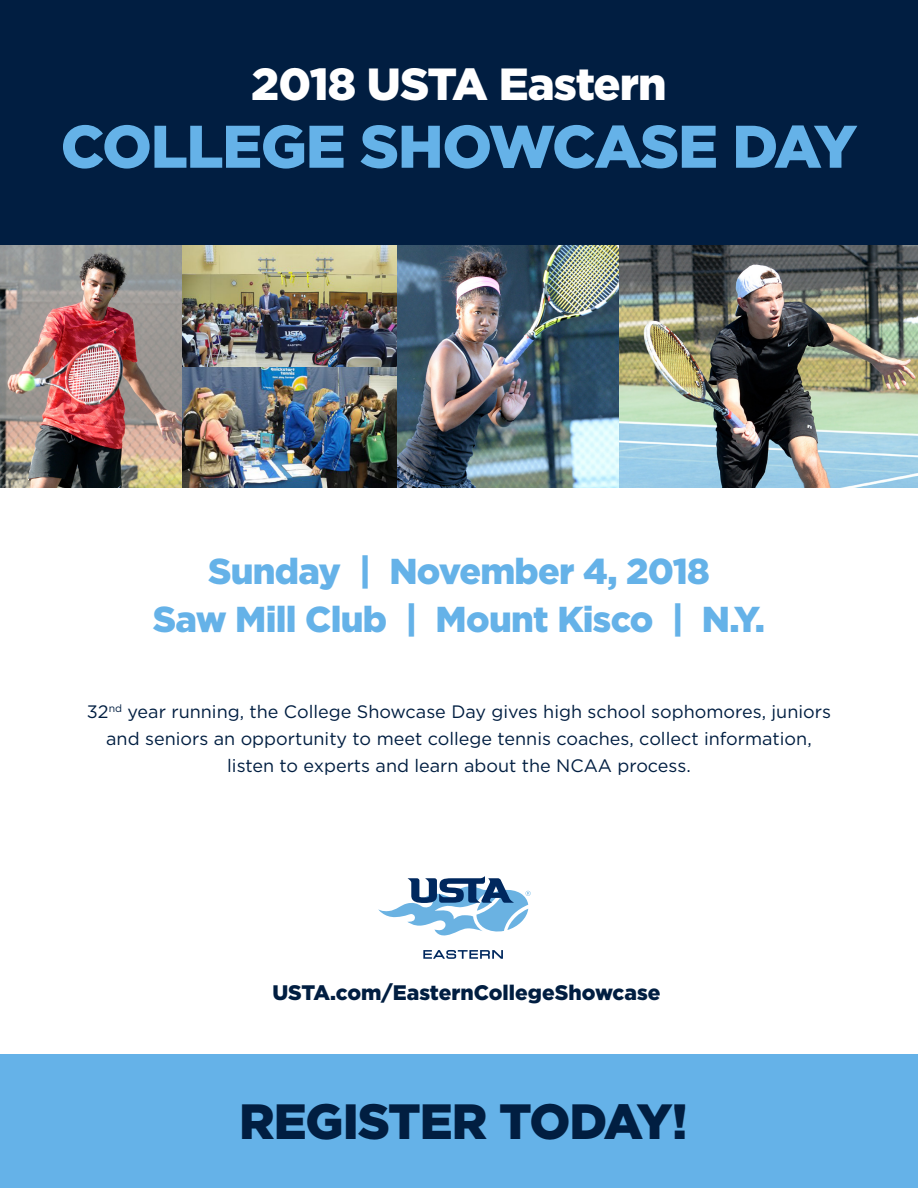
<style>
.page{position:relative;width:918px;height:1188px;background:#fff}
.page>*{position:absolute;margin:0;border:0;box-sizing:border-box;transform-origin:0 0}
.t1{font:900 60px "Gotham";letter-spacing:-.025em;color:#65b2e8}
.t2{font:900 49.5px "Gotham";letter-spacing:-.02em;color:#011e41}
.t3{font:900 45px "Gotham";letter-spacing:-.02em;color:#fff}
.t4{font:900 36px/48px "Gotham";letter-spacing:-.02em;color:#65b2e8;text-align:center}
.t5{font:900 21px "Gotham";color:#011e41}
.t6{font:18px/27px "Gotham";color:#011e41;text-align:center}
</style>
<div class="page">
<div style="left:0;top:0;width:918px;height:245px;background:#011e41"></div>
<div style="left:0;top:1054px;width:918px;height:134px;background:#65b2e8"></div>
<svg style="left:423px;top:950px;width:80px;height:9px"></svg>
<svg style="left:378px;top:876px;width:153px;height:60px"></svg>
<img style="left:0;top:245px;width:918px;height:242px">
<h3 class="t3" style="left:251px;top:57px;width:417px">2018 USTA Eastern</h3>
<h1 class="t1" style="left:61px;top:110px;width:798px">COLLEGE SHOWCASE DAY</h1>
<h3 class="t4" style="left:153px;top:547px;width:614px">Sunday | November 4, 2018<br>Saw Mill Club | Mount Kisco | N.Y.</h3>
<p class="t6" style="left:87px;top:698px;width:746px">32<sup>nd</sup> year running, the College Showcase Day gives high school sophomores, juniors and seniors an opportunity to meet college tennis coaches, collect information, listen to experts and learn about the NCAA process.</p>
<p class="t5" style="left:272px;top:979px;width:390px">USTA.com/EasternCollegeShowcase</p>
<h2 class="t2" style="left:239px;top:1092px;width:450px">REGISTER TODAY!</h2>
</div>
